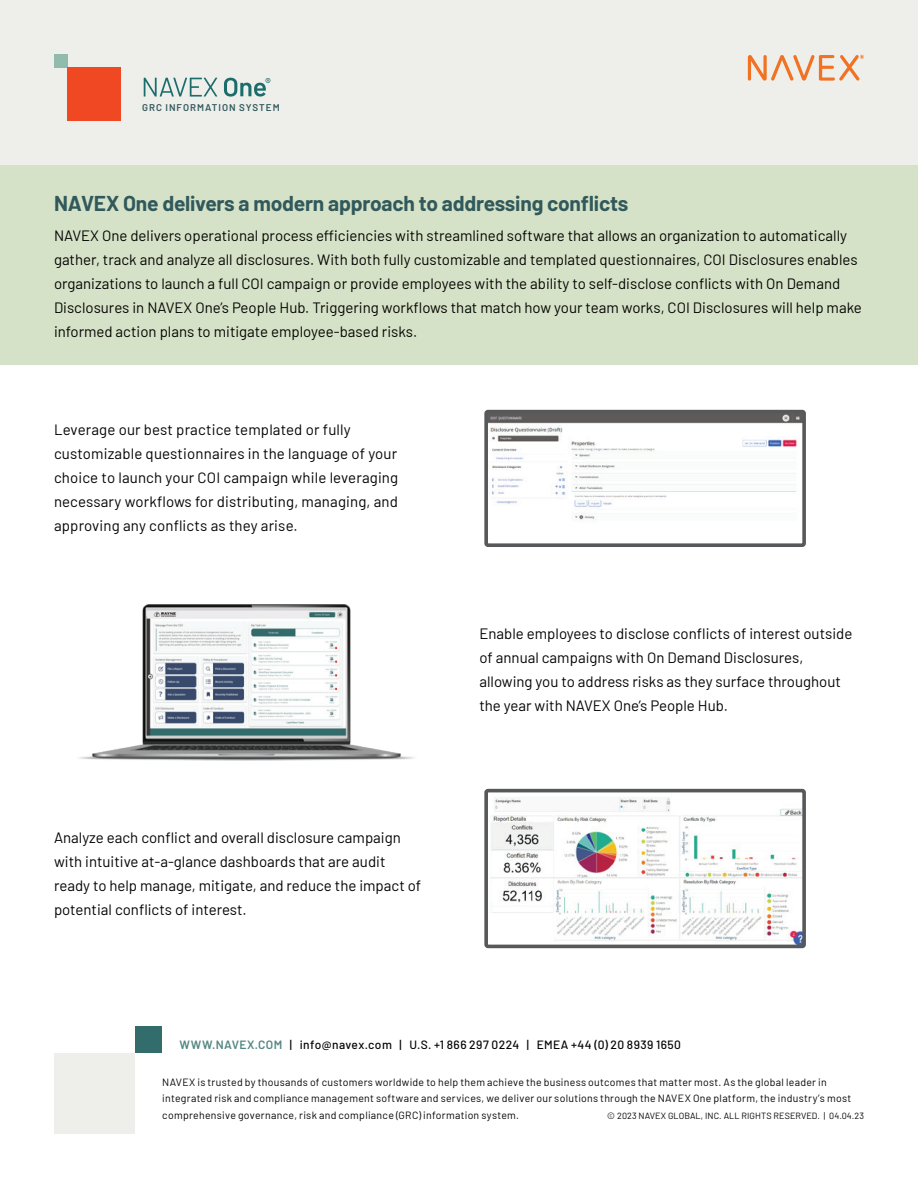
<style>
.page{position:relative;width:918px;height:1188px;background:#fff}
.page>*{position:absolute;margin:0;border:0;box-sizing:border-box;transform-origin:0 0}
.t1{font:700 21px "Barlow";letter-spacing:-.01em;color:#31595c}
.t2{font:15px/24px "Barlow";color:#040503}
.t3{font:500 12px "Barlow";letter-spacing:.035em;color:#040503}
.t4{font:10.5px/16.5px "Barlow";letter-spacing:.03em;color:#040503}
.t5{font:600 9.75px "Barlow";letter-spacing:.1em;color:#31595c}
.t6{font:9px "Barlow";letter-spacing:.01em;color:#040503}
.s1{font-weight:600;color:#548783}
</style>
<div class="page">
<div style="left:0;top:0;width:918px;height:189px;background:#eeeeeb"></div>
<svg style="left:748px;top:55px;width:116px;height:26px"></svg>
<div style="left:54px;top:1053px;width:81px;height:81px;background:#eeeeeb"></div>
<div style="left:135px;top:1026px;width:27px;height:27px;background:#326c6b"></div>
<div style="left:0;top:165px;width:918px;height:199px;background:#d6e2c7"></div>
<div style="left:54px;top:54px;width:14px;height:14px;background:#90bbad"></div>
<div style="left:68px;top:68px;width:54px;height:54px;background:#f04822"></div>
<svg style="left:144px;top:78px;width:73px;height:19px"></svg>
<svg style="left:224px;top:78px;width:46px;height:19px"></svg>
<img style="left:79px;top:605px;width:335px;height:155px">
<img style="left:491px;top:797px;width:310px;height:146px">
<div style="left:484px;top:789px;width:322px;height:159px;border:4px solid #57585a;border-radius:2px"></div>
<img style="left:489px;top:415px;width:312px;height:105px">
<div style="left:484px;top:410px;width:322px;height:137px;border:4px solid #57585a;border-radius:2px"></div>
<p class="t5" style="left:142px;top:101px;width:139px">GRC INFORMATION SYSTEM</p>
<h1 class="t1" style="left:54px;top:188px;width:576px">NAVEX One delivers a modern approach to addressing conflicts</h1>
<p class="t2" style="left:54px;top:223px;width:809px">NAVEX One delivers operational process efficiencies with streamlined software that allows an organization to automatically gather, track and analyze all disclosures. With both fully customizable and templated questionnaires, COI Disclosures enables organizations to launch a full COI campaign or provide employees with the ability to self-disclose conflicts with On Demand Disclosures in NAVEX One’s People Hub. Triggering workflows that match how your team works, COI Disclosures will help make informed action plans to mitigate employee-based risks.</p>
<p class="t2" style="left:54px;top:416px;width:346px">Leverage our best practice templated or fully customizable questionnaires in the language of your choice to launch your COI campaign while leveraging necessary workflows for distributing, managing, and approving any conflicts as they arise.</p>
<p class="t2" style="left:54px;top:824px;width:369px">Analyze each conflict and overall disclosure campaign with intuitive at-a-glance dashboards that are audit ready to help manage, mitigate, and reduce the impact of potential conflicts of interest.</p>
<p class="t2" style="left:479px;top:621px;width:374px">Enable employees to disclose conflicts of interest outside of annual campaigns with On Demand Disclosures, allowing you to address risks as they surface throughout the year with NAVEX One’s People Hub.</p>
<p class="t3" style="left:180px;top:1035px;width:503px"><span class="s1">WWW.NAVEX.COM</span> | info@navex.com | U.S. +1 866 297 0224 | EMEA +44 (0) 20 8939 1650</p>
<p class="t4" style="left:162px;top:1073px;width:691px">NAVEX is trusted by thousands of customers worldwide to help them achieve the business outcomes that matter most. As the global leader in integrated risk and compliance management software and services, we deliver our solutions through the NAVEX One platform, the industry’s most comprehensive governance, risk and compliance (GRC) information system.</p>
<p class="t6" style="left:607px;top:1109px;width:258px">© 2023 NAVEX GLOBAL, INC. ALL RIGHTS RESERVED. | 04.04.23</p>
</div>
